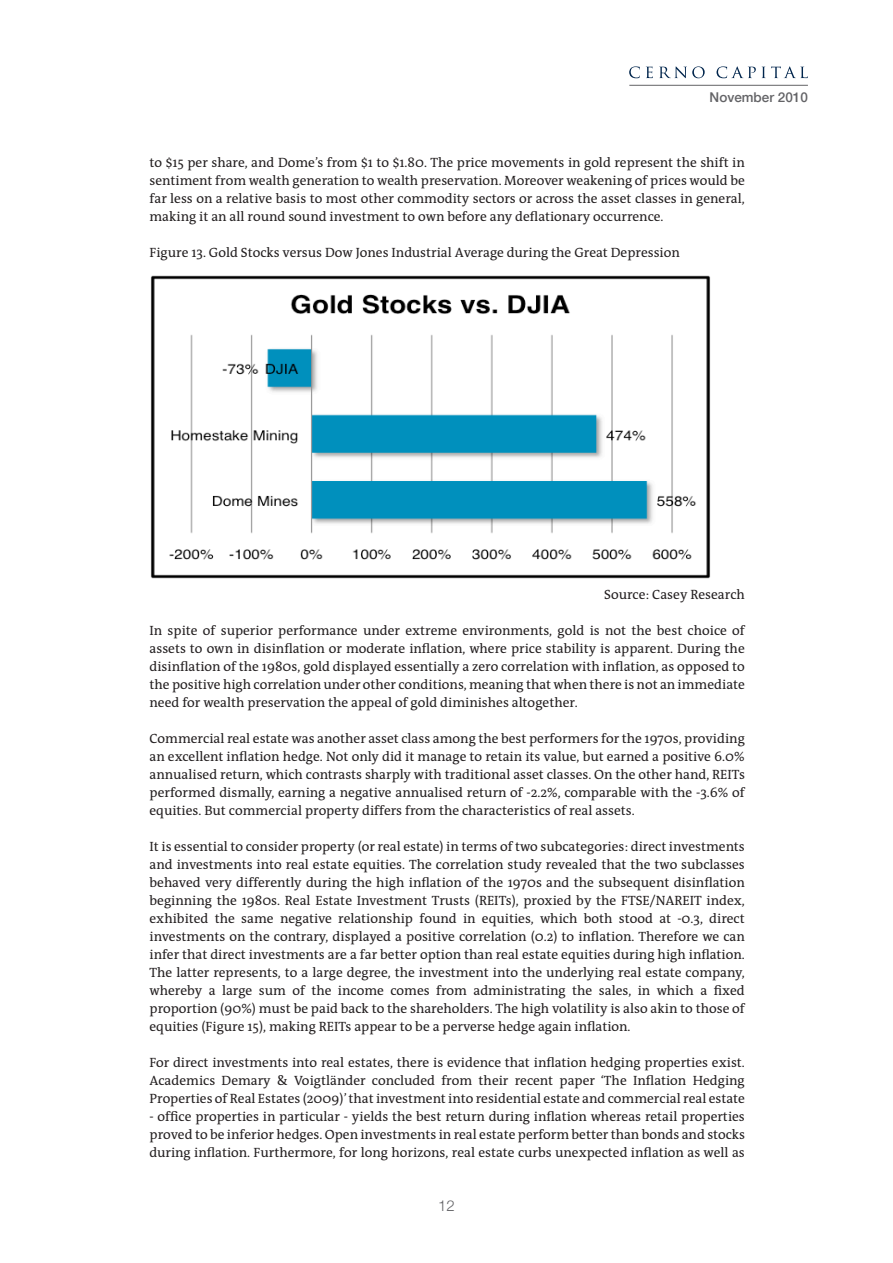
<style>
.page{position:relative;width:893px;height:1263px;background:#fff}
.page>*{position:absolute;margin:0;border:0;box-sizing:border-box;transform-origin:0 0}
.t1{font:300 15px "Helvetica Neue";color:#636366}
.Text{font:13.5px/18px "The Antiqua B5";color:#231f20;text-align:justify}
.t2{font:500 13.5px "Helvetica Neue";color:#636366}
</style>
<div class="page">
<svg style="left:629px;top:66px;width:11px;height:12px"></svg>
<svg style="left:646px;top:67px;width:7px;height:11px"></svg>
<svg style="left:659px;top:66px;width:46px;height:12px"></svg>
<svg style="left:716px;top:66px;width:40px;height:12px"></svg>
<svg style="left:762px;top:66px;width:46px;height:12px"></svg>
<hr style="left:629px;top:85px;width:179px;height:1px;background:#636366">
<img style="left:150px;top:275px;width:560px;height:303px">
<p class="t2" style="left:710px;top:89px;width:100px">November 2010</p>
<p class="Text" style="left:150px;top:154px;width:597px">to $15 per share, and Dome’s from $1 to $1.80. The price movements in gold represent the shift in sentiment from wealth generation to wealth preservation. Moreover weakening of prices would be far less on a relative basis to most other commodity sectors or across the asset classes in general, making it an all round sound investment to own before any deflationary occurrence.</p>
<p class="Text" style="left:150px;top:244px;width:532px">Figure 13. Gold Stocks versus Dow Jones Industrial Average during the Great Depression</p>
<p class="Text" style="left:604px;top:586px;width:142px">Source: Casey Research</p>
<p class="Text" style="left:150px;top:622px;width:597px">In spite of superior performance under extreme environments, gold is not the best choice of assets to own in disinflation or moderate inflation, where price stability is apparent. During the disinflation of the 1980s, gold displayed essentially a zero correlation with inflation, as opposed to the positive high correlation under other conditions, meaning that when there is not an immediate need for wealth preservation the appeal of gold diminishes altogether.</p>
<p class="Text" style="left:150px;top:730px;width:597px">Commercial real estate was another asset class among the best performers for the 1970s, providing an excellent inflation hedge. Not only did it manage to retain its value, but earned a positive 6.0% annualised return, which contrasts sharply with traditional asset classes. On the other hand, REITs performed dismally, earning a negative annualised return of -2.2%, comparable with the -3.6% of equities. But commercial property differs from the characteristics of real assets.</p>
<p class="Text" style="left:150px;top:838px;width:597px">It is essential to consider property (or real estate) in terms of two subcategories: direct investments and investments into real estate equities. The correlation study revealed that the two subclasses behaved very differently during the high inflation of the 1970s and the subsequent disinflation beginning the 1980s. Real Estate Investment Trusts (REITs), proxied by the FTSE/NAREIT index, exhibited the same negative relationship found in equities, which both stood at -0.3, direct investments on the contrary, displayed a positive correlation (0.2) to inflation. Therefore we can infer that direct investments are a far better option than real estate equities during high inflation.<br>The latter represents, to a large degree, the investment into the underlying real estate company, whereby a large sum of the income comes from administrating the sales, in which a fixed proportion (90%) must be paid back to the shareholders. The high volatility is also akin to those of equities (Figure 15), making REITs appear to be a perverse hedge again inflation.</p>
<p class="Text" style="left:150px;top:1054px;width:597px">For direct investments into real estates, there is evidence that inflation hedging properties exist.<br>Academics Demary &amp; Voigtländer concluded from their recent paper ‘The Inflation Hedging Properties of Real Estates (2009)’ that investment into residential estate and commercial real estate</p>
<p class="Text" style="left:150px;top:1108px;width:597px">- office properties in particular - yields the best return during inflation whereas retail properties proved to be inferior hedges. Open investments in real estate perform better than bonds and stocks during inflation. Furthermore, for long horizons, real estate curbs unexpected inflation as well as</p>
<p class="t1" style="left:438px;top:1197px;width:18px">12</p>
</div>
